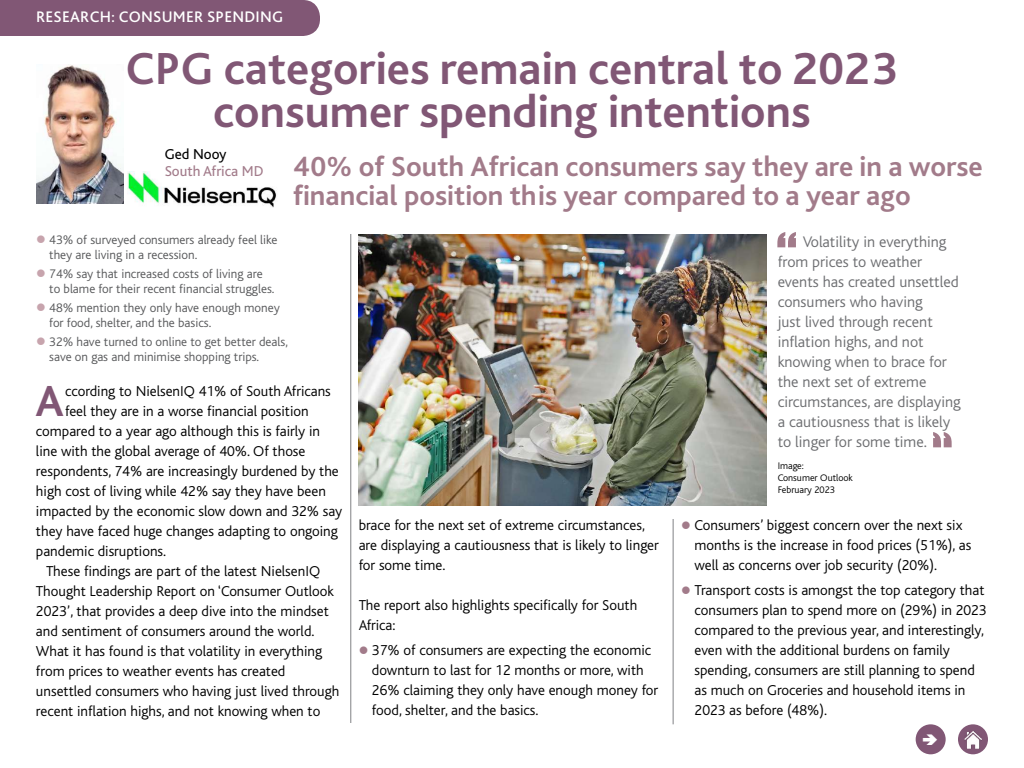
<style>
.page{position:relative;width:1024px;height:768px;background:#fff}
.page>*{position:absolute;margin:0;border:0;box-sizing:border-box;transform-origin:0 0}
.t1{font:60px "Impact";color:#a27b8a}
.t2{font:700 47px/43px "Bliss Pro";color:#815775;text-align:center}
.t3{font:700 45.3px "Bliss";color:#815775}
.t4{font:700 29px/29px "Bliss Pro";color:#a27b8a}
.t5{font:300 16px/20px "Bliss";color:#6d6e71}
.t6{font:500 16px "Bliss Pro";letter-spacing:.015em;color:#fff}
.t7{font:300 15px/20px "Bliss";color:#000}
.t8{font:15px "Bliss";color:#000}
.t9{font:300 13px/15px "Bliss";color:#58595b}
.t10{font:300 10px/12px "Bliss";color:#000}
.s1{font-family:"Bliss";font-weight:400;font-size:15px}
.s2{color:#c7a4ad}
.s3{color:#a27b8a}
</style>
<div class="page">
<div style="left:0;top:0;width:320px;height:36px;background:#815775"></div>
<hr style="left:351px;top:234px;width:1px;height:489px;background:#808285">
<hr style="left:673px;top:519px;width:1px;height:205px;background:#808285">
<div style="left:916px;top:724px;width:30px;height:30px;background:#815775;border-radius:50%"></div>
<div style="left:958px;top:724px;width:30px;height:30px;background:#815775;border-radius:50%"></div>
<img style="left:964px;top:731px;width:18px;height:17px">
<img style="left:128px;top:172px;width:149px;height:36px">
<img style="left:36px;top:64px;width:87px;height:140px">
<img style="left:359px;top:234px;width:407px;height:271px">
<p class="t6" style="left:36px;top:6px;width:249px">RESEARCH: CONSUMER SPENDING</p>
<h2 class="t2" style="left:125px;top:46px;width:775px">CPG categories remain central to 2023 consumer spending intentions</h2>
<p class="t8" style="left:165px;top:146px;width:63px">Ged Nooy</p>
<h3 class="t4" style="left:293px;top:151px;width:691px;text-indent:-128px"><span class="s1">South Africa MD</span> 40% of South African consumers say they are in a worse financial position this year compared to a year ago</h3>
<p class="t9" style="left:49px;top:233px;width:230px;text-indent:-13px"><span class="s2">●</span> 43% of surveyed consumers already feel like they are living in a recession.</p>
<p class="t9" style="left:49px;top:267px;width:227px;text-indent:-13px"><span class="s2">●</span> 74% say that increased costs of living are to blame for their recent financial struggles.</p>
<p class="t9" style="left:49px;top:301px;width:232px;text-indent:-13px"><span class="s2">●</span> 48% mention they only have enough money for food, shelter, and the basics.</p>
<p class="t9" style="left:49px;top:335px;width:240px;text-indent:-13px"><span class="s2">●</span> 32% have turned to online to get better deals, save on gas and minimise shopping trips.</p>
<h3 class="t3" style="left:36px;top:378px;width:30px">A</h3>
<p class="t7" style="left:65px;top:381px;width:267px">ccording to NielsenIQ 41% of South Africans</p>
<p class="t7" style="left:65px;top:401px;width:245px">feel they are in a worse financial position</p>
<p class="t7" style="left:36px;top:421px;width:286px">compared to a year ago although this is fairly in</p>
<p class="t7" style="left:36px;top:441px;width:271px">line with the global average of 40%. Of those</p>
<p class="t7" style="left:36px;top:461px;width:304px">respondents, 74% are increasingly burdened by the</p>
<p class="t7" style="left:36px;top:481px;width:291px">high cost of living while 42% say they have been</p>
<p class="t7" style="left:36px;top:501px;width:308px">impacted by the economic slow down and 32% say</p>
<p class="t7" style="left:36px;top:521px;width:303px">they have faced huge changes adapting to ongoing</p>
<p class="t7" style="left:36px;top:541px;width:132px">pandemic disruptions.</p>
<p class="t7" style="left:46px;top:561px;width:276px">These findings are part of the latest NielsenIQ</p>
<p class="t7" style="left:36px;top:581px;width:299px">Thought Leadership Report on ‘Consumer Outlook</p>
<p class="t7" style="left:36px;top:601px;width:294px">2023’, that provides a deep dive into the mindset</p>
<p class="t7" style="left:36px;top:621px;width:280px">and sentiment of consumers around the world.</p>
<p class="t7" style="left:36px;top:641px;width:288px">What it has found is that volatility in everything</p>
<p class="t7" style="left:36px;top:661px;width:251px">from prices to weather events has created</p>
<p class="t7" style="left:36px;top:681px;width:305px">unsettled consumers who having just lived through</p>
<p class="t7" style="left:36px;top:701px;width:286px">recent inflation highs, and not knowing when to</p>
<p class="t7" style="left:359px;top:516px;width:302px">brace for the next set of extreme circumstances, are displaying a cautiousness that is likely to linger for some time.</p>
<p class="t7" style="left:359px;top:596px;width:280px">The report also highlights specifically for South<br>Africa:</p>
<p class="t7" style="left:372px;top:641px;width:288px;text-indent:-13px"><span class="s3">●</span> 37% of consumers are expecting the economic downturn to last for 12 months or more, with 26% claiming they only have enough money for food, shelter, and the basics.</p>
<h1 class="t1" style="left:776px;top:209px;width:22px">“</h1>
<p class="t5" style="left:778px;top:232px;width:184px;text-indent:25px">Volatility in everything from prices to weather events has created unsettled consumers who having<br>just lived through recent inflation highs, and not knowing when to brace for the next set of extreme circumstances, are displaying a cautiousness that is likely to linger for some time.</p>
<p class="t10" style="left:778px;top:460px;width:77px">Image:<br>Consumer Outlook<br>February 2023</p>
<p class="t7" style="left:695px;top:516px;width:278px;text-indent:-13px"><span class="s3">●</span> Consumers’ biggest concern over the next six months is the increase in food prices (51%), as well as concerns over job security (20%).</p>
<p class="t7" style="left:695px;top:581px;width:294px;text-indent:-13px"><span class="s3">●</span> Transport costs is amongst the top category that consumers plan to spend more on (29%) in 2023 compared to the previous year, and interestingly, even with the additional burdens on family spending, consumers are still planning to spend as much on Groceries and household items in 2023 as before (48%).</p>
</div>
